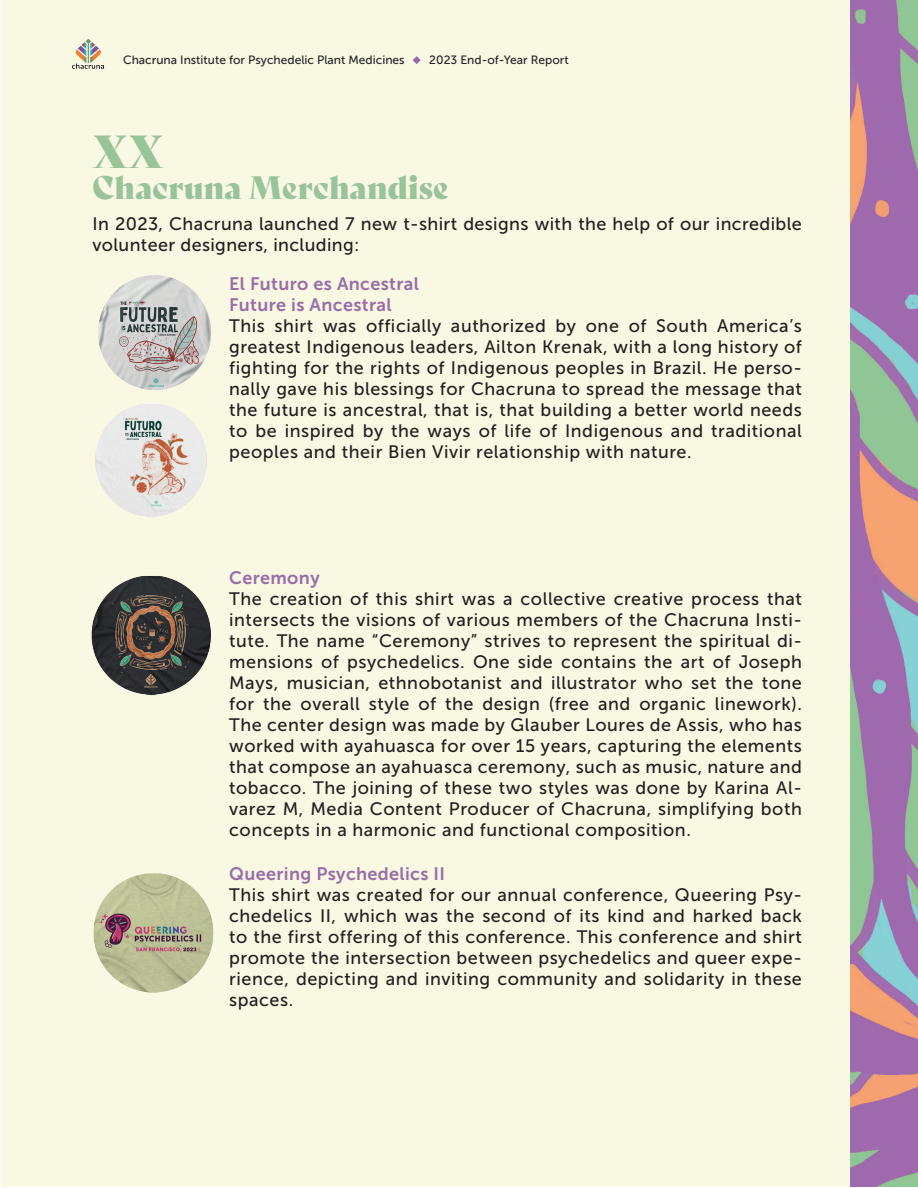
<style>
.page{position:relative;width:918px;height:1188px;background:#fff}
.page>*{position:absolute;margin:0;border:0;box-sizing:border-box;transform-origin:0 0}
.t1{font:45px "Bely Display";color:#99c398}
.t2{font:31.5px "Bely Display";color:#99c398}
.t3{font:18px/21px "Museo Sans 500";letter-spacing:.03em;color:#231f20;text-align:justify}
.t4{font:18px/21px "Museo Sans 700";letter-spacing:.02em;color:#996da8}
.t5{font:12px "Museo Sans 500";color:#212527}
</style>
<div class="page">
<div style="left:1px;top:0;width:917px;height:1186px;background:#f9f8e3"></div>
<img style="left:850px;top:0;width:68px;height:1187px">
<svg style="left:413px;top:56px;width:8px;height:8px"></svg>
<img style="left:72px;top:39px;width:32px;height:30px">
<img style="left:98px;top:275px;width:113px;height:115px">
<img style="left:93px;top:873px;width:121px;height:120px">
<img style="left:91px;top:576px;width:120px;height:120px">
<img style="left:95px;top:404px;width:112px;height:113px">
<p class="t5" style="left:123px;top:53px;width:283px">Chacruna Institute for Psychedelic Plant Medicines</p>
<p class="t5" style="left:429px;top:53px;width:141px">2023 End-of-Year Report</p>
<h1 class="t1" style="left:92px;top:116px;width:73px">XX</h1>
<h2 class="t2" style="left:92px;top:162px;width:358px">Chacruna Merchandise</h2>
<p class="t3" style="left:92px;top:213px;width:711px">In 2023, Chacruna launched 7 new t-shirt designs with the help of our incredible volunteer designers, including:</p>
<p class="t4" style="left:229px;top:273px;width:191px">El Futuro es Ancestral<br>Future is Ancestral</p>
<p class="t3" style="left:229px;top:315px;width:574px">This shirt was officially authorized by one of South America’s greatest Indigenous leaders, Ailton Krenak, with a long history of fighting for the rights of Indigenous peoples in Brazil. He perso&shy;nally gave his blessings for Chacruna to spread the message that the future is ancestral, that is, that building a better world needs to be inspired by the ways of life of Indigenous and traditional peoples and their Bien Vivir relationship with nature.</p>
<p class="t4" style="left:229px;top:567px;width:92px">Ceremony</p>
<p class="t3" style="left:229px;top:588px;width:574px">The creation of this shirt was a collective creative process that intersects the visions of various members of the Chacruna Insti&shy;tute. The name “Ceremony” strives to represent the spiritual di&shy;mensions of psychedelics. One side contains the art of Joseph Mays, musician, ethnobotanist and illustrator who set the tone for the overall style of the design (free and organic linework).<br>The center design was made by Glauber Loures de Assis, who has worked with ayahuasca for over 15 years, capturing the elements that compose an ayahuasca ceremony, such as music, nature and tobacco. The joining of these two styles was done by Karina Al&shy;varez M, Media Content Producer of Chacruna, simplifying both concepts in a harmonic and functional composition.</p>
<p class="t4" style="left:229px;top:863px;width:217px">Queering Psychedelics II</p>
<p class="t3" style="left:229px;top:884px;width:574px">This shirt was created for our annual conference, Queering Psy&shy;chedelics II, which was the second of its kind and harked back to the first offering of this conference. This conference and shirt promote the intersection between psychedelics and queer expe&shy;rience, depicting and inviting community and solidarity in these spaces.</p>
</div>
